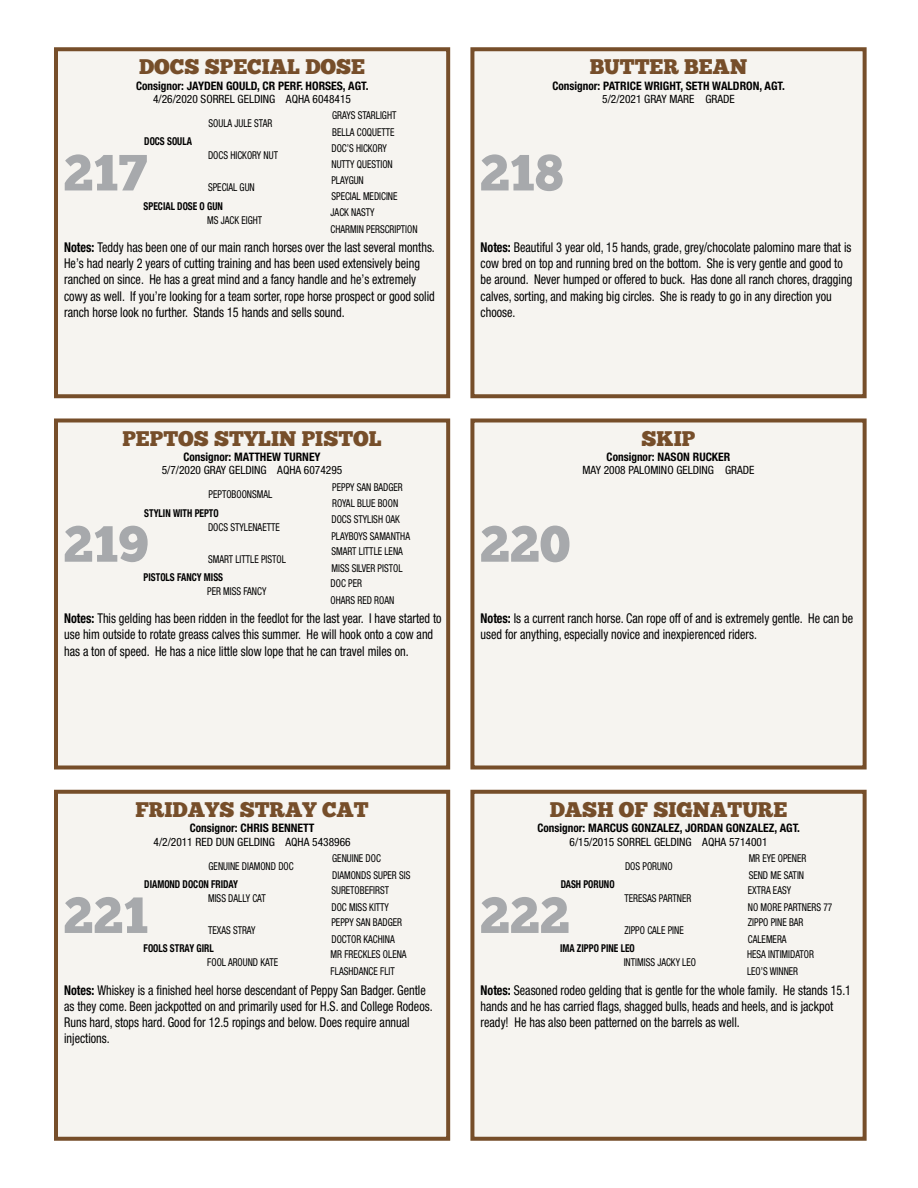
<style>
.page{position:relative;width:918px;height:1188px;background:#fff}
.page>*{position:absolute;margin:0;border:0;box-sizing:border-box;transform-origin:0 0}
.t1{font:50.85px "Chunk Five";color:#a7a9ac}
.t2{font:21.15px "Chunk Five";color:#764e2a}
.t3{font:condensed 13.5px/16.2px "Helvetica Neue LT Pro";color:#000;scale:.9 1}
.t4{font:700 condensed 11.7px "Helvetica Neue LT Pro";color:#000;scale:.96 1}
.t5{font:condensed 11.4px "Helvetica Neue LT Pro";color:#000}
.t6{font:condensed 10.8px/16.8px "Helvetica Neue LT Pro";color:#000;scale:.87 1}
.t7{font:700 condensed 10.8px "Helvetica Neue LT Pro";color:#000;scale:.87 1}
.s1{font-weight:700}
</style>
<div class="page">
<div style="left:56px;top:49px;width:392px;height:347px;background:#f6f4f0"></div>
<div style="left:54px;top:47px;width:396px;height:351px;border:4px solid #764e2a"></div>
<div style="left:472px;top:49px;width:393px;height:347px;background:#f6f4f0"></div>
<div style="left:470px;top:47px;width:397px;height:351px;border:4px solid #764e2a"></div>
<div style="left:56px;top:420px;width:392px;height:348px;background:#f6f4f0"></div>
<div style="left:54px;top:418px;width:396px;height:351px;border:4px solid #764e2a"></div>
<div style="left:472px;top:420px;width:393px;height:348px;background:#f6f4f0"></div>
<div style="left:470px;top:418px;width:397px;height:351px;border:4px solid #764e2a"></div>
<div style="left:56px;top:792px;width:392px;height:347px;background:#f6f4f0"></div>
<div style="left:54px;top:790px;width:396px;height:351px;border:4px solid #764e2a"></div>
<div style="left:472px;top:792px;width:393px;height:347px;background:#f6f4f0"></div>
<div style="left:470px;top:790px;width:397px;height:351px;border:4px solid #764e2a"></div>
<h2 class="t2" style="left:139px;top:57px;width:228px">DOCS SPECIAL DOSE</h2>
<p class="t4" style="left:136px;top:79px;width:244px">Consignor: JAYDEN GOULD, CR PERF. HORSES, AGT.</p>
<p class="t5" style="left:153px;top:92px;width:199px">4/26/2020 SORREL GELDING AQHA 6048415</p>
<p class="t6" style="left:209px;top:115px;width:75px">SOULA JULE STAR</p>
<p class="t6" style="left:332px;top:107px;width:75px">GRAYS STARLIGHT<br>BELLA COQUETTE</p>
<p class="t6" style="left:208px;top:147px;width:82px">DOCS HICKORY NUT</p>
<p class="t6" style="left:331px;top:139px;width:72px">DOC’S HICKORY<br>NUTTY QUESTION</p>
<p class="t7" style="left:144px;top:199px;width:93px">SPECIAL DOSE O GUN</p>
<p class="t7" style="left:144px;top:135px;width:56px">DOCS SOULA</p>
<h1 class="t1" style="left:63px;top:149px;width:85px">217</h1>
<p class="t6" style="left:208px;top:179px;width:55px">SPECIAL GUN</p>
<p class="t6" style="left:331px;top:171px;width:78px">PLAYGUN<br>SPECIAL MEDICINE</p>
<p class="t6" style="left:207px;top:211px;width:65px">MS JACK EIGHT</p>
<p class="t6" style="left:331px;top:204px;width:102px">JACK NASTY<br>CHARMIN PERSCRIPTION</p>
<p class="t3" style="left:64px;top:239px;width:413px"><span class="s1">Notes:</span> Teddy has been one of our main ranch horses over the last several months.<br>He’s had nearly 2 years of cutting training and has been used extensively being ranched on since. He has a great mind and a fancy handle and he’s extremely cowy as well. If you’re looking for a team sorter, rope horse prospect or good solid ranch horse look no further. Stands 15 hands and sells sound.</p>
<h2 class="t2" style="left:590px;top:57px;width:159px">BUTTER BEAN</h2>
<p class="t4" style="left:552px;top:79px;width:244px">Consignor: PATRICE WRIGHT, SETH WALDRON, AGT.</p>
<p class="t5" style="left:602px;top:92px;width:134px">5/2/2021 GRAY MARE GRADE</p>
<h1 class="t1" style="left:480px;top:149px;width:85px">218</h1>
<p class="t3" style="left:481px;top:239px;width:415px"><span class="s1">Notes:</span> Beautiful 3 year old, 15 hands, grade, grey/chocolate palomino mare that is cow bred on top and running bred on the bottom. She is very gentle and good to be around. Never humped or offered to buck. Has done all ranch chores, dragging calves, sorting, and making big circles. She is ready to go in any direction you choose.</p>
<h2 class="t2" style="left:122px;top:428px;width:261px">PEPTOS STYLIN PISTOL</h2>
<p class="t4" style="left:183px;top:450px;width:145px">Consignor: MATTHEW TURNEY</p>
<p class="t5" style="left:162px;top:464px;width:182px">5/7/2020 GRAY GELDING AQHA 6074295</p>
<p class="t6" style="left:209px;top:486px;width:75px">PEPTOBOONSMAL</p>
<p class="t6" style="left:332px;top:478px;width:83px">PEPPY SAN BADGER<br>ROYAL BLUE BOON</p>
<p class="t6" style="left:208px;top:518px;width:84px">DOCS STYLENAETTE</p>
<p class="t6" style="left:331px;top:510px;width:92px">DOCS STYLISH OAK<br>PLAYBOYS SAMANTHA</p>
<p class="t7" style="left:144px;top:571px;width:93px">PISTOLS FANCY MISS</p>
<p class="t7" style="left:144px;top:506px;width:87px">STYLIN WITH PEPTO</p>
<h1 class="t1" style="left:63px;top:520px;width:86px">219</h1>
<p class="t6" style="left:208px;top:550px;width:91px">SMART LITTLE PISTOL</p>
<p class="t6" style="left:331px;top:543px;width:84px">SMART LITTLE LENA<br>MISS SILVER PISTOL</p>
<p class="t6" style="left:207px;top:583px;width:69px">PER MISS FANCY</p>
<p class="t6" style="left:331px;top:575px;width:75px">DOC PER<br>OHARS RED ROAN</p>
<p class="t3" style="left:64px;top:610px;width:421px"><span class="s1">Notes:</span> This gelding has been ridden in the feedlot for the last year. I have started to use him outside to rotate greass calves this summer. He will hook onto a cow and has a ton of speed. He has a nice little slow lope that he can travel miles on.</p>
<h2 class="t2" style="left:642px;top:428px;width:55px">SKIP</h2>
<p class="t4" style="left:607px;top:450px;width:130px">Consignor: NASON RUCKER</p>
<p class="t5" style="left:583px;top:464px;width:173px">MAY 2008 PALOMINO GELDING GRADE</p>
<h1 class="t1" style="left:480px;top:520px;width:92px">220</h1>
<p class="t3" style="left:481px;top:610px;width:416px"><span class="s1">Notes:</span> Is a current ranch horse. Can rope off of and is extremely gentle. He can be used for anything, especially novice and inexpierenced riders.</p>
<h2 class="t2" style="left:135px;top:800px;width:235px">FRIDAYS STRAY CAT</h2>
<p class="t4" style="left:190px;top:821px;width:131px">Consignor: CHRIS BENNETT</p>
<p class="t5" style="left:154px;top:835px;width:199px">4/2/2011 RED DUN GELDING AQHA 5438966</p>
<p class="t6" style="left:209px;top:857px;width:99px">GENUINE DIAMOND DOC</p>
<p class="t6" style="left:332px;top:850px;width:91px">GENUINE DOC<br>DIAMONDS SUPER SIS</p>
<p class="t6" style="left:208px;top:889px;width:68px">MISS DALLY CAT</p>
<p class="t6" style="left:331px;top:882px;width:68px">SURETOBEFIRST<br>DOC MISS KITTY</p>
<p class="t7" style="left:144px;top:942px;width:82px">FOOLS STRAY GIRL</p>
<p class="t7" style="left:144px;top:878px;width:109px">DIAMOND DOCON FRIDAY</p>
<h1 class="t1" style="left:63px;top:892px;width:87px">221</h1>
<p class="t6" style="left:208px;top:922px;width:56px">TEXAS STRAY</p>
<p class="t6" style="left:331px;top:914px;width:83px">PEPPY SAN BADGER<br>DOCTOR KACHINA</p>
<p class="t6" style="left:207px;top:954px;width:83px">FOOL AROUND KATE</p>
<p class="t6" style="left:331px;top:946px;width:89px">MR FRECKLES OLENA<br>FLASHDANCE FLIT</p>
<p class="t3" style="left:64px;top:982px;width:411px"><span class="s1">Notes:</span> Whiskey is a finished heel horse descendant of Peppy San Badger. Gentle as they come. Been jackpotted on and primarily used for H.S. and College Rodeos.<br>Runs hard, stops hard. Good for 12.5 ropings and below. Does require annual injections.</p>
<h2 class="t2" style="left:550px;top:800px;width:239px">DASH OF SIGNATURE</h2>
<p class="t4" style="left:537px;top:821px;width:275px">Consignor: MARCUS GONZALEZ, JORDAN GONZALEZ, AGT.</p>
<p class="t5" style="left:570px;top:835px;width:199px">6/15/2015 SORREL GELDING AQHA 5714001</p>
<p class="t6" style="left:625px;top:857px;width:56px">DOS PORUNO</p>
<p class="t6" style="left:749px;top:850px;width:68px">MR EYE OPENER<br>SEND ME SATIN</p>
<p class="t6" style="left:625px;top:889px;width:78px">TERESAS PARTNER</p>
<p class="t6" style="left:748px;top:882px;width:99px">EXTRA EASY<br>NO MORE PARTNERS 77</p>
<p class="t7" style="left:560px;top:942px;width:87px">IMA ZIPPO PINE LEO</p>
<p class="t7" style="left:561px;top:878px;width:63px">DASH PORUNO</p>
<h1 class="t1" style="left:480px;top:892px;width:91px">222</h1>
<p class="t6" style="left:625px;top:922px;width:70px">ZIPPO CALE PINE</p>
<p class="t6" style="left:748px;top:914px;width:65px">ZIPPO PINE BAR<br>CALEMERA</p>
<p class="t6" style="left:624px;top:954px;width:85px">INTIMISS JACKY LEO</p>
<p class="t6" style="left:747px;top:946px;width:79px">HESA INTIMIDATOR<br>LEO’S WINNER</p>
<p class="t3" style="left:481px;top:982px;width:413px"><span class="s1">Notes:</span> Seasoned rodeo gelding that is gentle for the whole family. He stands 15.1 hands and he has carried flags, shagged bulls, heads and heels, and is jackpot ready! He has also been patterned on the barrels as well.</p>
</div>
